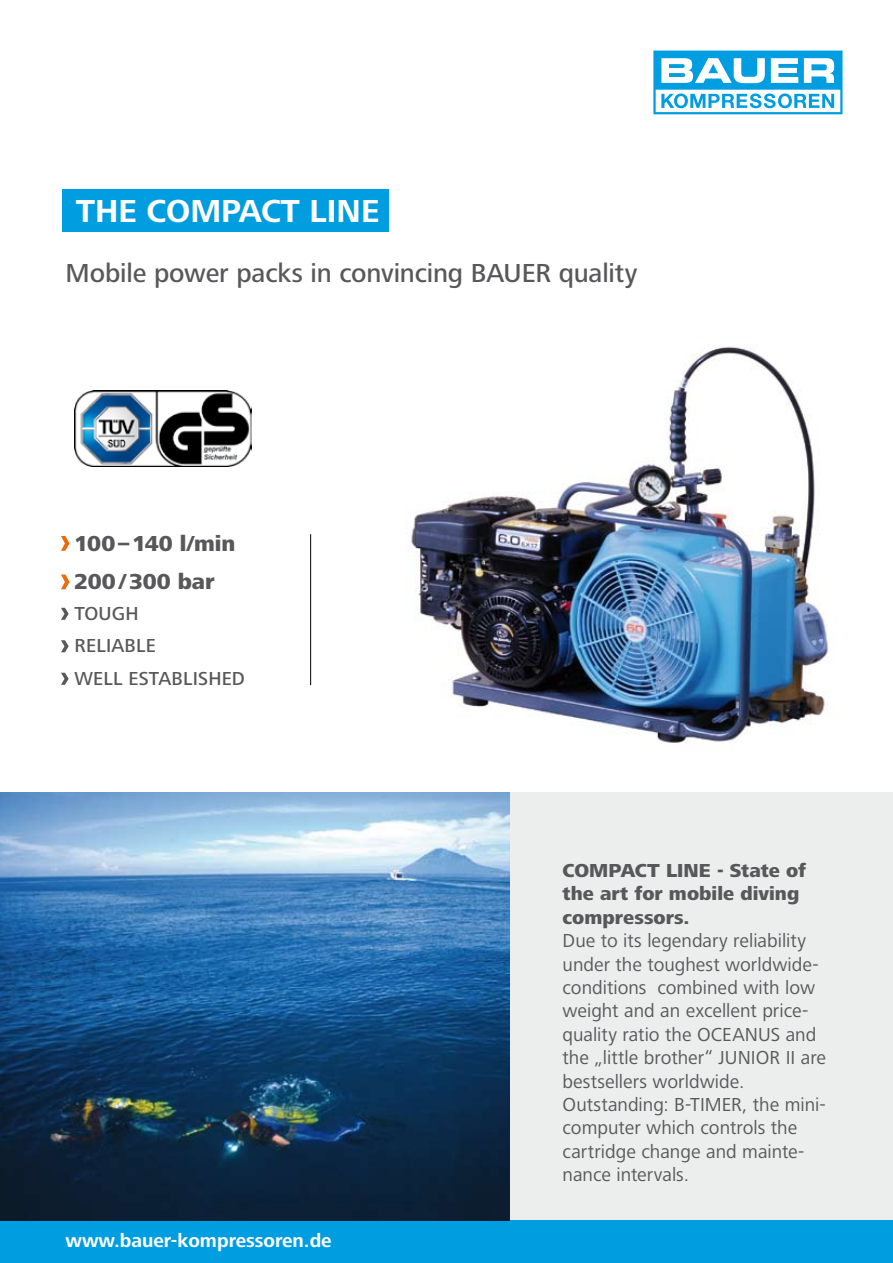
<style>
.page{position:relative;width:893px;height:1263px;background:#fff}
.page>*{position:absolute;margin:0;border:0;box-sizing:border-box;transform-origin:0 0}
.t1{font:700 33px "Frutiger Next LT";color:#fff}
.t2{font:500 27px "Frutiger Next LT";letter-spacing:-.005em;color:#58585a}
.t3{font:800 22.5px/38.5px "Frutiger Next LT";color:#58585a}
.t4{font:19.5px/23.4px "Frutiger Next LT";color:#58585a}
.t5{font:800 19.5px/23.4px "Frutiger Next LT";color:#58585a}
.t6{font:500 19.5px/32.5px "Frutiger Next LT";letter-spacing:.01em;color:#58585a}
.t7{font:700 19.5px "Frutiger Next LT";color:#fff}
</style>
<div class="page">
<div style="left:0;top:792px;width:892px;height:471px;background:#eceded"></div>
<div style="left:0;top:1220px;width:892px;height:43px;background:#009ee0"></div>
<div style="left:62px;top:189px;width:326px;height:43px;background:#009ee0"></div>
<svg style="left:653px;top:50px;width:190px;height:65px"></svg>
<img style="left:0;top:792px;width:509px;height:429px">
<svg style="left:61px;top:536px;width:9px;height:15px"></svg>
<svg style="left:61px;top:574px;width:9px;height:15px"></svg>
<svg style="left:61px;top:608px;width:8px;height:12px"></svg>
<svg style="left:61px;top:640px;width:8px;height:12px"></svg>
<svg style="left:61px;top:673px;width:8px;height:12px"></svg>
<img style="left:405px;top:346px;width:423px;height:397px">
<hr style="left:310px;top:534px;width:1px;height:151px;background:#000">
<img style="left:75px;top:390px;width:177px;height:77px">
<h1 class="t1" style="left:76px;top:192px;width:305px">THE COMPACT LINE</h1>
<h2 class="t2" style="left:66px;top:258px;width:573px">Mobile power packs in convincing BAUER quality</h2>
<p class="t3" style="left:74px;top:524px;width:163px">100–140 l/min<br>200/300 bar</p>
<p class="t6" style="left:75px;top:597px;width:172px">TOUGH<br>RELIABLE<br>WELL ESTABLISHED</p>
<p class="t7" style="left:66px;top:1230px;width:268px">www.bauer-kompressoren.de</p>
<p class="t5" style="left:563px;top:859px;width:245px">COMPACT LINE - State of the art for mobile diving compressors.</p>
<p class="t4" style="left:563px;top:929px;width:265px">Due to its legendary reliability under the toughest worldwide&shy;conditions combined with low weight and an excellent price&shy;quality ratio the OCEANUS and the „little brother“ JUNIOR II are bestsellers worldwide.<br>Outstanding: B-TIMER, the mini&shy;computer which controls the cartridge change and mainte&shy;nance intervals.</p>
</div>
